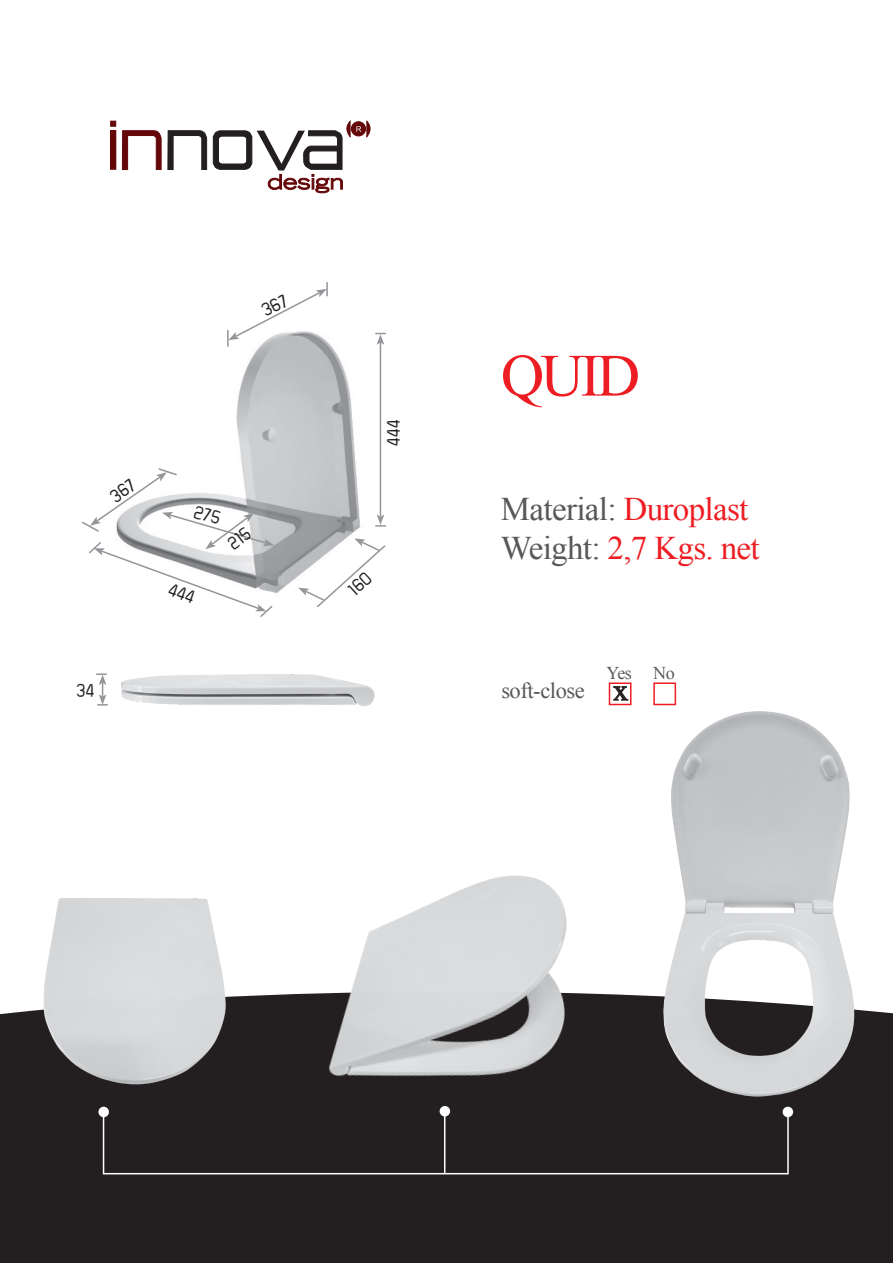
<style>
.page{position:relative;width:893px;height:1263px;background:#fff}
.page>*{position:absolute;margin:0;border:0;box-sizing:border-box;transform-origin:0 0}
.t1{font:60px "Times New Roman";color:#ee1d23}
.t2{font:33px "Times New Roman";letter-spacing:-.02em;color:#57585a}
.t3{font:33px "Times New Roman";letter-spacing:-.02em;color:#ee1d23}
.t4{font:30px "Times New Roman";color:#231f20}
.t5{font:22.5px "Times New Roman";letter-spacing:-.02em;color:#57585a}
.t6{font:22.5px "Forgotten Futurist Rotten";color:#231f20}
.t7{font:18px "Times New Roman";color:#57585a}
.s1{color:#ee1d23}
.s2{color:#57585a}
</style>
<div class="page">
<div style="left:0;top:993px;width:893px;height:270px;background:#231f20"></div>
<img style="left:28px;top:898px;width:216px;height:197px">
<div style="left:102px;top:1111px;width:687px;height:64px;background:#231f20"></div>
<div style="left:98px;top:1107px;width:11px;height:10px;background:#fff;border-radius:50%"></div>
<div style="left:783px;top:1107px;width:10px;height:10px;background:#fff;border-radius:50%"></div>
<hr style="left:444px;top:1112px;width:1px;height:61px;background:#fff">
<img style="left:304px;top:875px;width:309px;height:244px">
<img style="left:662px;top:711px;width:193px;height:387px">
<img style="left:121px;top:674px;width:254px;height:32px">
<svg style="left:96px;top:673px;width:12px;height:33px"></svg>
<img style="left:236px;top:332px;width:150px;height:261px">
<hr style="left:380px;top:342px;width:1px;height:175px;background:#939598">
<svg style="left:375px;top:514px;width:11px;height:13px"></svg>
<svg style="left:375px;top:333px;width:11px;height:12px"></svg>
<div style="left:609px;top:682px;width:22px;height:23px;border:2px solid #ee1d23"></div>
<div style="left:653px;top:682px;width:23px;height:23px;border:2px solid #ee1d23"></div>
<svg style="left:613px;top:686px;width:15px;height:15px"></svg>
<svg style="left:110px;top:120px;width:261px;height:73px"></svg>
<svg style="left:298px;top:538px;width:88px;height:70px"></svg>
<svg style="left:227px;top:282px;width:101px;height:65px"></svg>
<svg style="left:82px;top:467px;width:192px;height:150px"></svg>
<p class="t6" style="left:76px;top:681px;width:20px">34</p>
<p class="t6" style="left:385px;top:446px;width:28px;rotate:-90deg">444</p>
<p class="t1" style="left:501px;top:335px;width:141px">QUID</p>
<p class="t2" style="left:501px;top:487px;width:249px">Material: <span class="s1">Duroplast</span></p>
<p class="t3" style="left:501px;top:526px;width:260px"><span class="s2">Weight:</span> 2,7 Kgs. net</p>
<p class="t7" style="left:606px;top:661px;width:27px">Yes</p>
<p class="t7" style="left:653px;top:661px;width:23px">No</p>
<p class="t5" style="left:501px;top:676px;width:85px">soft-close</p>
<p class="t4" style="left:613px;top:670px;width:16px">x</p>
</div>
